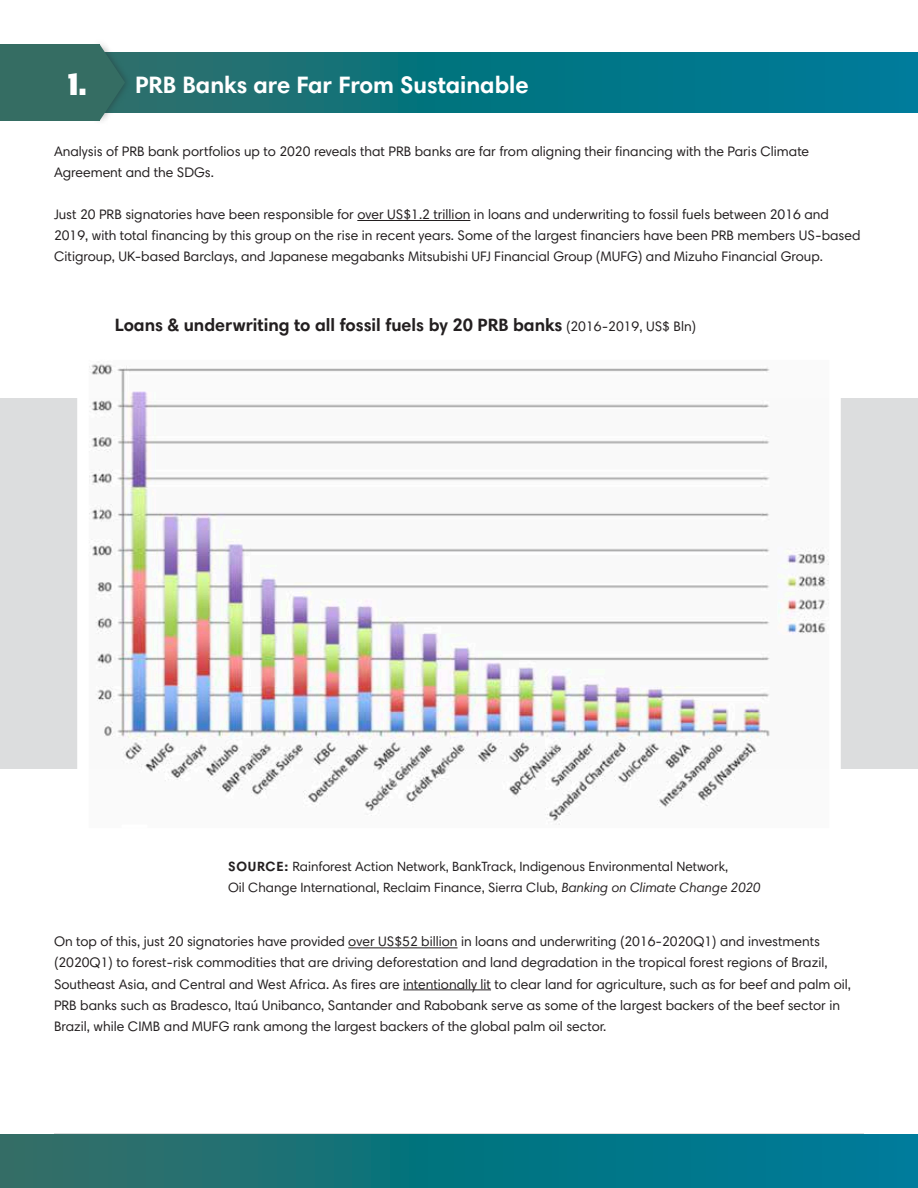
<style>
.page{position:relative;width:918px;height:1188px;background:#fff}
.page>*{position:absolute;margin:0;border:0;box-sizing:border-box;transform-origin:0 0}
.t1{font:900 35.55px "Mr Eaves XL Mod OT";color:#fff;scale:.91 1}
.t2{font:700 24px "Harmonia Sans Std";color:#fff}
.t3{font:700 18px "Harmonia Sans Std";color:#231f20}
.t4{font:13.8px/21px "Harmonia Sans Std";color:#231f20}
.t5{font:13.5px/21px "Harmonia Sans Std";color:#231f20}
.s1{font-weight:400;font-size:13.8px}
.s2{font-weight:700}
.s3{font-style:italic}
</style>
<div class="page">
<svg style="left:132px;top:52px;width:786px;height:61px;background:#0a7482"></svg>
<div style="left:0;top:398px;width:918px;height:371px;background:#dcddde"></div>
<hr style="left:357px;top:220px;width:113px;height:1px;background:#231f20">
<hr style="left:348px;top:948px;width:110px;height:1px;background:#231f20">
<hr style="left:403px;top:990px;width:88px;height:1px;background:#231f20">
<svg style="left:77px;top:364px;width:764px;height:461px"></svg>
<svg style="left:0;top:1134px;width:918px;height:54px;background:#0f747f"></svg>
<div style="left:92px;top:38px;width:40px;height:89px;background:#231f20;opacity:.5"></div>
<svg style="left:100px;top:44px;width:25px;height:77px"></svg>
<div style="left:0;top:44px;width:100px;height:77px;background:#356d63"></div>
<h1 class="t1" style="left:67px;top:67px;width:23px">1.</h1>
<h2 class="t2" style="left:135px;top:70px;width:395px">PRB Banks are Far From Sustainable</h2>
<p class="t4" style="left:54px;top:141px;width:757px">Analysis of PRB bank portfolios up to 2020 reveals that PRB banks are far from aligning their financing with the Paris Climate<br>Agreement and the SDGs.</p>
<p class="t4" style="left:54px;top:204px;width:808px">Just 20 PRB signatories have been responsible for over US$1.2 trillion in loans and underwriting to fossil fuels between 2016 and<br>2019, with total financing by this group on the rise in recent years. Some of the largest financiers have been PRB members US-based<br>Citigroup, UK-based Barclays, and Japanese megabanks Mitsubishi UFJ Financial Group (MUFG) and Mizuho Financial Group.</p>
<h3 class="t3" style="left:115px;top:313px;width:583px">Loans &amp; underwriting to all fossil fuels by 20 PRB banks <span class="s1">(2016-2019, US$ Bln)</span></h3>
<p class="t5" style="left:228px;top:856px;width:534px"><span class="s2">SOURCE:</span> Rainforest Action Network, BankTrack, Indigenous Environmental Network,<br>Oil Change International, Reclaim Finance, Sierra Club, <span class="s3">Banking on Climate Change 2020</span></p>
<p class="t4" style="left:54px;top:931px;width:799px">On top of this, just 20 signatories have provided over US$52 billion in loans and underwriting (2016-2020Q1) and investments (2020Q1) to forest-risk commodities that are driving deforestation and land degradation in the tropical forest regions of Brazil, Southeast Asia, and Central and West Africa. As fires are intentionally lit to clear land for agriculture, such as for beef and palm oil, PRB banks such as Bradesco, Itaú Unibanco, Santander and Rabobank serve as some of the largest backers of the beef sector in Brazil, while CIMB and MUFG rank among the largest backers of the global palm oil sector.</p>
</div>
